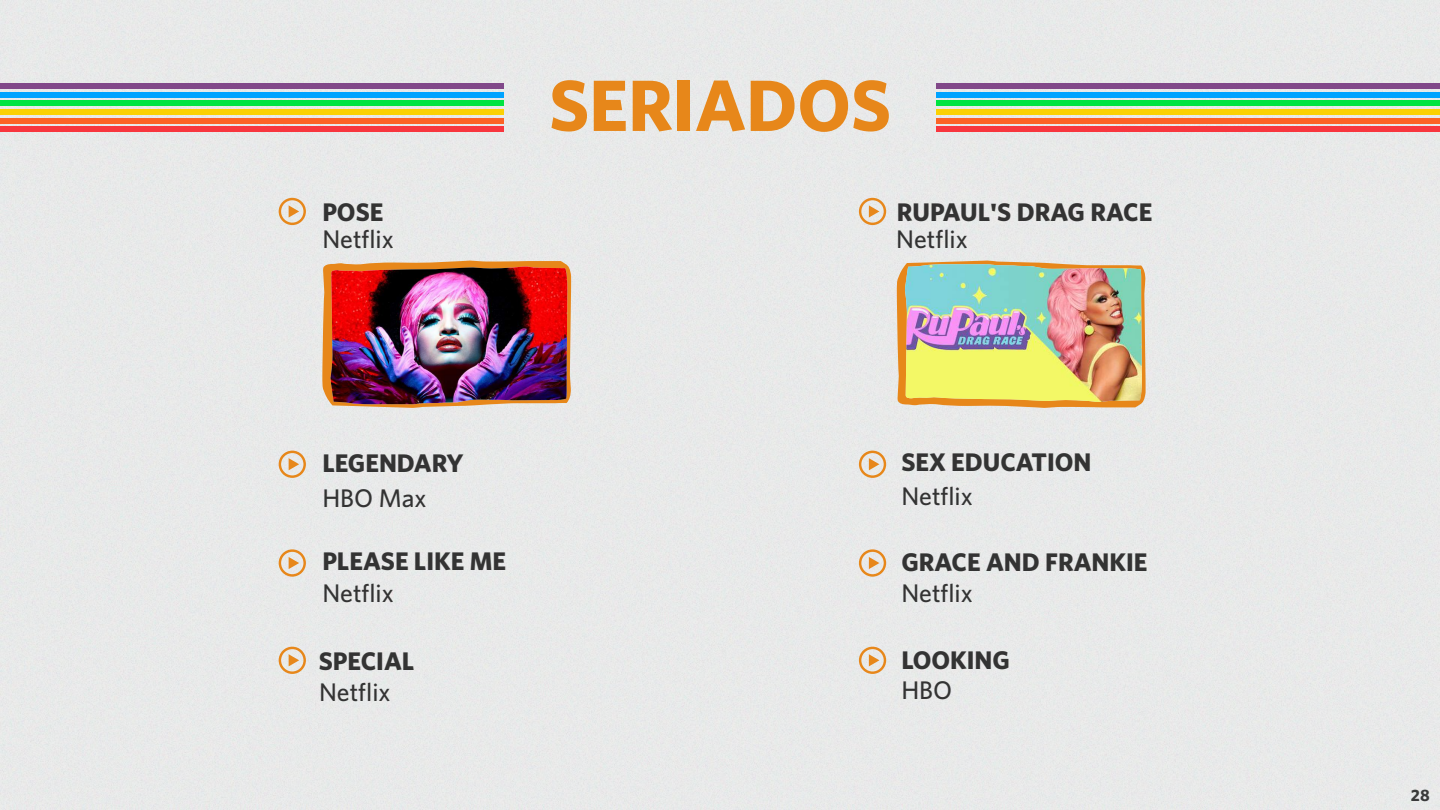
<style>
.page{position:relative;width:1440px;height:810px;background:#e8e9e9}
.page>*{position:absolute;margin:0;border:0;box-sizing:border-box;transform-origin:0 0}
.t1{font:700 72.75px "Whitney";color:#e7871a}
.t2{font:700 25.5px "Whitney";color:#333}
.t3{font:500 25.5px "Whitney";color:#333}
.t4{font:700 16.5px "Whitney";color:#3a3a3a}
</style>
<div class="page">
<svg style="left:322px;top:261px;width:249px;height:147px;background:#e6a55c"></svg>
<img style="left:330px;top:266px;width:237px;height:138px">
<svg style="left:897px;top:261px;width:249px;height:147px;background:#e7a55a"></svg>
<img style="left:905px;top:264px;width:237px;height:138px">
<svg style="left:279px;top:198px;width:27px;height:27px"></svg>
<svg style="left:279px;top:451px;width:27px;height:27px"></svg>
<svg style="left:279px;top:549px;width:27px;height:28px"></svg>
<svg style="left:279px;top:647px;width:27px;height:27px"></svg>
<svg style="left:859px;top:451px;width:27px;height:27px"></svg>
<svg style="left:859px;top:198px;width:27px;height:27px"></svg>
<svg style="left:859px;top:549px;width:27px;height:28px"></svg>
<svg style="left:859px;top:647px;width:27px;height:27px"></svg>
<div style="left:0;top:83px;width:503px;height:6px;background:#814889"></div>
<div style="left:0;top:92px;width:503px;height:5px;background:#00a3ff"></div>
<div style="left:0;top:101px;width:503px;height:5px;background:#00e441"></div>
<div style="left:0;top:109px;width:503px;height:6px;background:#fbd102"></div>
<div style="left:0;top:118px;width:503px;height:5px;background:#fc6325"></div>
<div style="left:0;top:126px;width:503px;height:6px;background:#f8363e"></div>
<div style="left:937px;top:83px;width:503px;height:6px;background:#814889"></div>
<div style="left:937px;top:92px;width:503px;height:5px;background:#00a3ff"></div>
<div style="left:937px;top:101px;width:503px;height:5px;background:#00e441"></div>
<div style="left:937px;top:109px;width:503px;height:6px;background:#fbd102"></div>
<div style="left:937px;top:118px;width:503px;height:5px;background:#fc6325"></div>
<div style="left:937px;top:126px;width:503px;height:6px;background:#f8363e"></div>
<h1 class="t1" style="left:549px;top:62px;width:344px">SERIADOS</h1>
<p class="t2" style="left:322px;top:196px;width:63px">POSE</p>
<p class="t3" style="left:322px;top:224px;width:73px">Netflix</p>
<p class="t2" style="left:897px;top:196px;width:257px">RUPAUL'S DRAG RACE</p>
<p class="t3" style="left:896px;top:224px;width:73px">Netflix</p>
<p class="t2" style="left:322px;top:448px;width:143px">LEGENDARY</p>
<p class="t3" style="left:322px;top:482px;width:106px">HBO Max</p>
<p class="t2" style="left:901px;top:447px;width:192px">SEX EDUCATION</p>
<p class="t3" style="left:901px;top:481px;width:73px">Netflix</p>
<p class="t2" style="left:322px;top:546px;width:185px">PLEASE LIKE ME</p>
<p class="t2" style="left:901px;top:547px;width:248px">GRACE AND FRANKIE</p>
<p class="t3" style="left:322px;top:577px;width:73px">Netflix</p>
<p class="t3" style="left:901px;top:577px;width:73px">Netflix</p>
<p class="t2" style="left:319px;top:645px;width:97px">SPECIAL</p>
<p class="t2" style="left:901px;top:645px;width:110px">LOOKING</p>
<p class="t3" style="left:319px;top:676px;width:73px">Netflix</p>
<p class="t3" style="left:901px;top:675px;width:52px">HBO</p>
<p class="t4" style="left:1411px;top:786px;width:20px">28</p>
</div>
